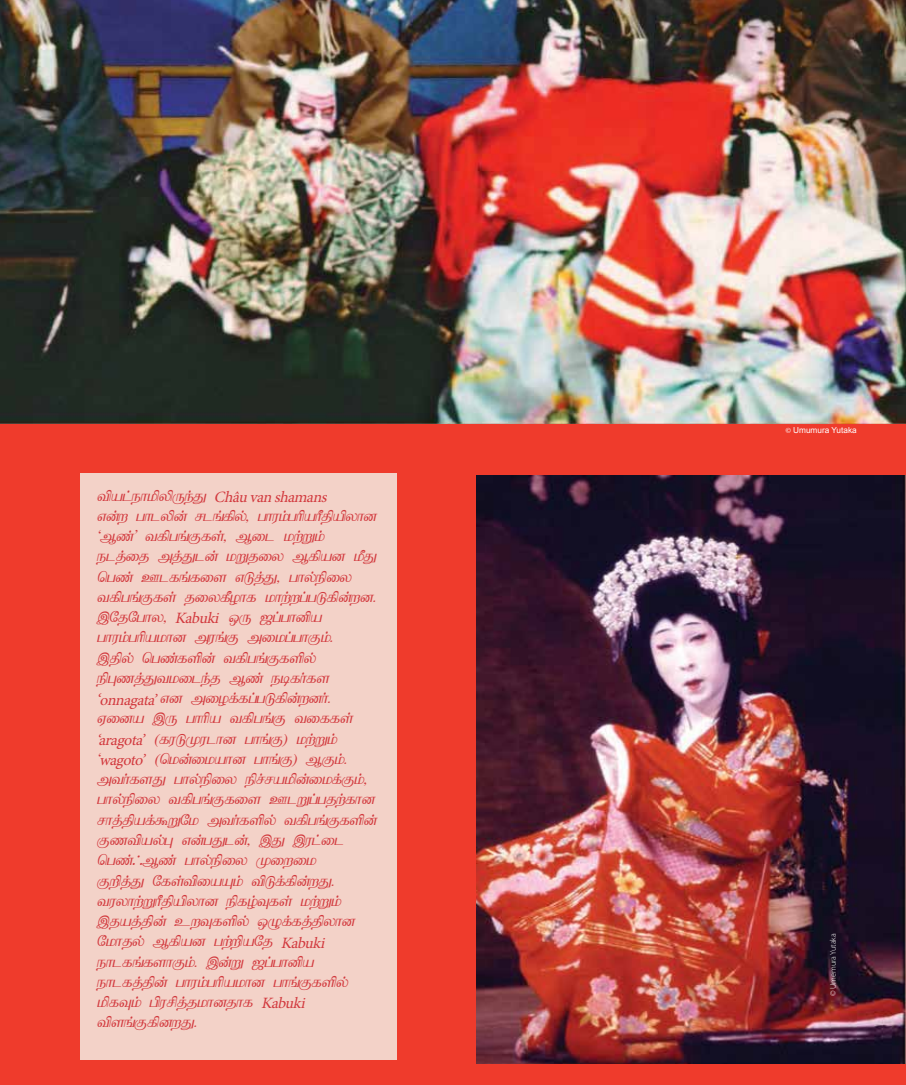
<style>
.page{position:relative;width:906px;height:1085px;background:#fff}
.page>*{position:absolute;margin:0;border:0;box-sizing:border-box;transform-origin:0 0}
.t1{font:italic 16.5px/20.2px "Baamini";letter-spacing:-.025em;color:#d2393e}
.t2{font:8.25px "Arial";color:#fff}
.t3{font:300 8.25px "Myriad Pro";letter-spacing:-.01em;color:#fff}
.s1{font-family:"Minion Pro"}
</style>
<div class="page">
<div style="left:0;top:0;width:906px;height:1084px;background:#ef3b2c"></div>
<img style="left:0;top:0;width:906px;height:423px">
<img style="left:477px;top:475px;width:429px;height:588px">
<div style="left:81px;top:473px;width:316px;height:587px;background:#f3d2c8"></div>
<p class="t1" style="left:96px;top:486px;width:285px">tp al; ehkp ypUe; J <sub>Châuvanshamans<br></sub>vd; w ghlypd; rlq; fpy; &gt; ghuk; ghpahPjpapyhd \Mz; | tfpgq; Ffs; &gt; Mil kw; Wk;<br>elj; ij mj; Jld; kWjiy Mfpad kPJ ngz; Clfq; fis vLj; J&gt; ghy; epiy tfpgq; Ffs; jiyfPohf khw; wg; gLfpd; wd. ,NjNghy&gt; <sub>Kabuki</sub> xU [g; ghdp a<br>ghuk; ghpakhd muq; F mikg; ghFk; .<br>,jpy; ngz; fspd; tfpgq; Ffspy;<br>epGzj; Jtkile; j Mz; ebfh; fs <span class="s1">‘</span><sub>onnagata’</sub>vd miof; fg; gLfpd; wdh; .<br>Vida ,U ghhpa tfpgq; F tiffs; <sub>‘aragota’</sub> (fuLKulhd ghq; F) kw; Wk; \<sub>wagoto’</sub> (nkd; ikahd ghq; F) MFk; . mth; fsJ ghy; epiy epr; rakpd; ikf; Fk; &gt; ghy; epiy tfpgq; Ffis ClWg; gjw; fhd rhj; jpaf; $WNk mth; fspy; tfpgq; Ffspd;<br>Fztpay; G vd; gJld; &gt; ,J ,ul; il ngz; /Mz; ghy; epiy Kiwik<br>Fwpj; J Nfs; tpiaAk; tpLf; fp d; wJ. tuyhw; WhPjpapyhd epfo; Tfs; kw; Wk; ,jaj; jpd; cwTfspy; xOf; fj; jpyhd<br>Nkhjy; Mfp ad gw; wp aNj <sub>Kabuki<br></sub>ehlfq; fshFk; . ,d; W [g; ghdpa<br>ehlfj; jpd; ghuk; ghpakhd ghq; Ffspy;<br>kp fTk; gpurpj; jkhdjhf <sub>Kabuki<br></sub>tpsq; FfpdwJ.</p>
<p class="t2" style="left:785px;top:424px;width:73px"><span class="s1">©</span> Umumura Yutaka</p>
<p class="t3" style="left:828px;top:995px;width:64px;rotate:-90deg">© Umemura Yutaka</p>
</div>
